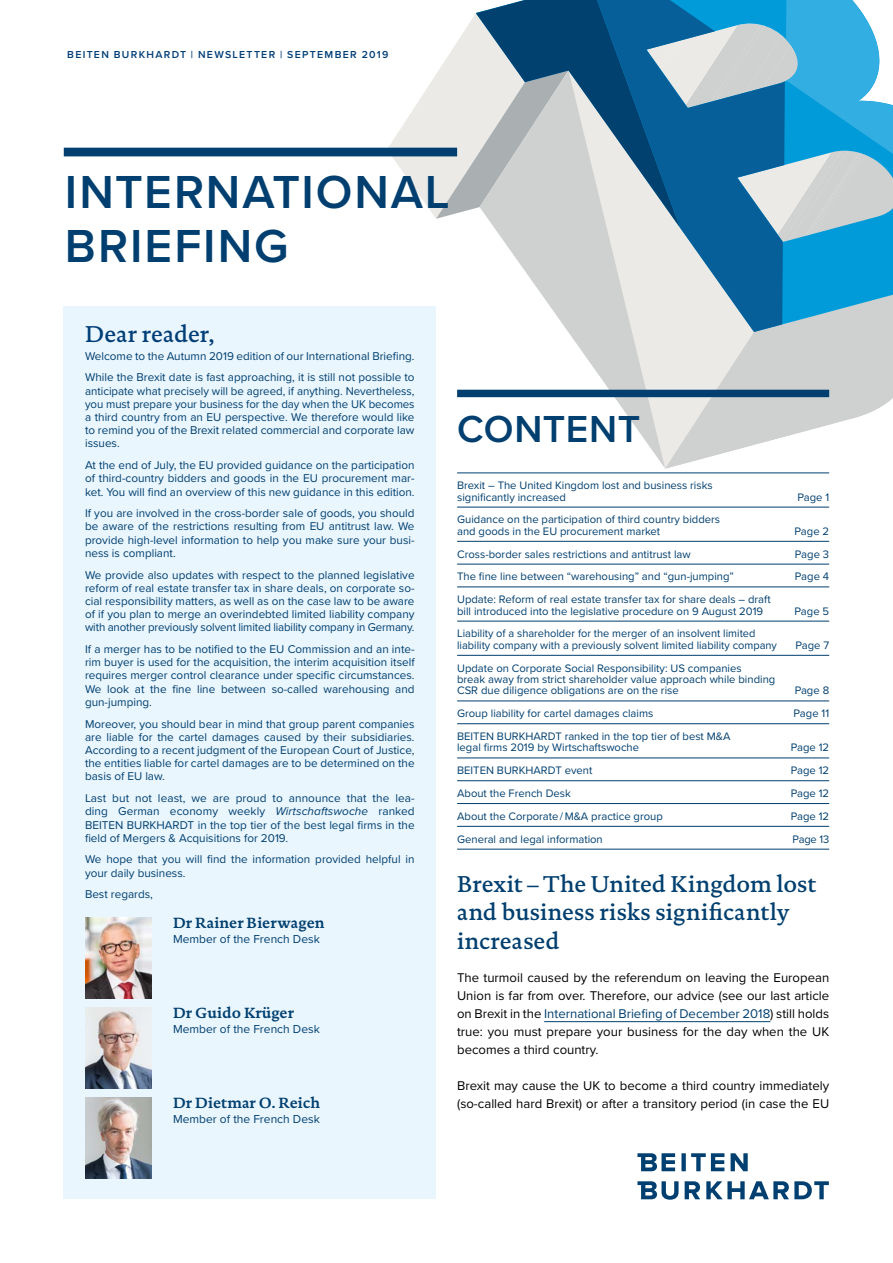
<style>
.page{position:relative;width:893px;height:1263px;background:#fff}
.page>*{position:absolute;margin:0;border:0;box-sizing:border-box;transform-origin:0 0}
.t1{font:600 48px/54px "Proxima Nova";letter-spacing:.04em;color:#003f6f}
.t2{font:600 39px "Proxima Nova";letter-spacing:.005em;color:#003f6f}
.t3{font:500 23.25px/28.5px "DTL Documenta TOT";letter-spacing:.005em;color:#003f6f}
.t4{font:500 23.25px "DTL Documenta TOT";letter-spacing:.005em;color:#003e77}
.t5{font:700 15px "DTL Documenta TOT";color:#003f6f}
.t6{font:13.2px/18px "Proxima Nova";color:#000;text-align:justify}
.t7{font:12px "Proxima Nova";color:#003f6f}
.t8{font:11.7px/13.2px "Proxima Nova";color:#003f6f;text-align:justify}
.t9{font:11.25px/11.4px "Proxima Nova";color:#003f6f}
.t10{font:600 10.5px "Proxima Nova";letter-spacing:.125em;color:#003e77}
.s1{font-style:italic}
.s2{color:#003f6f}
</style>
<div class="page">
<svg style="left:387px;top:0;width:506px;height:469px"></svg>
<svg style="left:476px;top:0;width:115px;height:228px;background:#95a8b5"></svg>
<svg style="left:591px;top:0;width:194px;height:332px;background:#6699b7"></svg>
<div style="left:64px;top:306px;width:372px;height:893px;background:#eaf6fe"></div>
<svg style="left:637px;top:1153px;width:111px;height:18px"></svg>
<svg style="left:637px;top:1181px;width:192px;height:19px"></svg>
<div style="left:64px;top:148px;width:393px;height:8px;background:#003f6f"></div>
<hr style="left:544px;top:1021px;width:226px;height:1px;background:#003f6f">
<hr style="left:457px;top:472px;width:372px;height:1px;background:#003f6f">
<hr style="left:457px;top:507px;width:372px;height:1px;background:#003f6f">
<hr style="left:457px;top:541px;width:372px;height:1px;background:#003f6f">
<hr style="left:457px;top:564px;width:372px;height:1px;background:#003f6f">
<hr style="left:457px;top:586px;width:372px;height:1px;background:#003f6f">
<hr style="left:457px;top:621px;width:372px;height:1px;background:#003f6f">
<hr style="left:457px;top:655px;width:372px;height:1px;background:#003f6f">
<hr style="left:457px;top:700px;width:372px;height:1px;background:#003f6f">
<hr style="left:457px;top:723px;width:372px;height:1px;background:#003f6f">
<hr style="left:457px;top:757px;width:372px;height:1px;background:#003f6f">
<hr style="left:457px;top:780px;width:372px;height:1px;background:#003f6f">
<hr style="left:457px;top:803px;width:372px;height:1px;background:#003f6f">
<hr style="left:457px;top:826px;width:372px;height:1px;background:#003f6f">
<hr style="left:457px;top:849px;width:372px;height:1px;background:#003f6f">
<div style="left:457px;top:390px;width:372px;height:7px;background:#003f6f"></div>
<img style="left:85px;top:1008px;width:66px;height:81px">
<img style="left:85px;top:1098px;width:66px;height:81px">
<img style="left:85px;top:918px;width:66px;height:81px">
<p class="t10" style="left:67px;top:47px;width:323px">BEITEN BURKHARDT | NEWSLETTER | SEPTEMBER 2019</p>
<h1 class="t1" style="left:65px;top:163px;width:386px">INTERNATIONAL<br>BRIEFING</h1>
<h3 class="t4" style="left:85px;top:320px;width:131px">Dear reader,</h3>
<p class="t8" style="left:85px;top:344px;width:331px;line-height:21.8px">Welcome to the Autumn 2019 edition of our International Briefing.<br>While the Brexit date is fast approaching, it is still not possible to</p>
<p class="t8" style="left:85px;top:384px;width:331px">anticipate what precisely will be agreed, if anything. Nevertheless, you must prepare your business for the day when the UK becomes a third country from an EU perspective. We therefore would like to remind you of the Brexit related commercial and corporate law issues.</p>
<p class="t8" style="left:85px;top:458px;width:331px">At the end of July, the EU provided guidance on the participation of third-country bidders and goods in the EU procurement mar&shy;ket. You will find an overview of this new guidance in this edition.</p>
<p class="t8" style="left:85px;top:506px;width:331px">If you are involved in the cross-border sale of goods, you should be aware of the restrictions resulting from EU antitrust law. We provide high-level information to help you make sure your busi&shy;ness is compliant.</p>
<p class="t8" style="left:85px;top:567px;width:331px">We provide also updates with respect to the planned legislative reform of real estate transfer tax in share deals, on corporate so&shy;cial responsibility matters, as well as on the case law to be aware of if you plan to merge an overindebted limited liability company with another previously solvent limited liability company in Germany.</p>
<p class="t8" style="left:85px;top:642px;width:331px">If a merger has to be notified to the EU Commission and an inte&shy;rim buyer is used for the acquisition, the interim acquisition itself requires merger control clearance under specific circumstances.<br>We look at the fine line between so-called warehousing and gun-jumping.</p>
<p class="t8" style="left:85px;top:716px;width:331px">Moreover, you should bear in mind that group parent companies are liable for the cartel damages caused by their subsidiaries.<br>According to a recent judgment of the European Court of Justice, the entities liable for cartel damages are to be determined on the basis of EU law.</p>
<p class="t8" style="left:85px;top:791px;width:331px">Last but not least, we are proud to announce that the lea&shy;ding German economy weekly <span class="s1">Wirtschaftswoche</span> ranked BEITEN BURKHARDT in the top tier of the best legal firms in the field of Mergers &amp; Acquisitions for 2019.</p>
<p class="t8" style="left:85px;top:852px;width:331px">We hope that you will find the information provided helpful in your daily business.</p>
<p class="t8" style="left:85px;top:887px;width:69px">Best regards,</p>
<p class="t5" style="left:173px;top:913px;width:153px">Dr Rainer Bierwagen</p>
<p class="t7" style="left:173px;top:930px;width:148px">Member of the French Desk</p>
<p class="t5" style="left:173px;top:1003px;width:122px">Dr Guido Krüger</p>
<p class="t7" style="left:173px;top:1020px;width:148px">Member of the French Desk</p>
<p class="t5" style="left:173px;top:1093px;width:149px">Dr Dietmar O. Reich</p>
<p class="t7" style="left:173px;top:1110px;width:148px">Member of the French Desk</p>
<h2 class="t2" style="left:457px;top:400px;width:185px">CONTENT</h2>
<p class="t9" style="left:457px;top:479px;width:257px">Brexit – The United Kingdom lost and business risks significantly increased</p>
<p class="t9" style="left:797px;top:491px;width:33px">Page 1</p>
<p class="t9" style="left:457px;top:513px;width:264px">Guidance on the participation of third country bidders and goods in the EU procurement market</p>
<p class="t9" style="left:795px;top:525px;width:36px">Page 2</p>
<p class="t9" style="left:457px;top:548px;width:235px">Cross-border sales restrictions and antitrust law</p>
<p class="t9" style="left:795px;top:548px;width:36px">Page 3</p>
<p class="t9" style="left:457px;top:570px;width:278px">The fine line between “warehousing” and “gun-jumping”</p>
<p class="t9" style="left:795px;top:570px;width:36px">Page 4</p>
<p class="t9" style="left:457px;top:593px;width:315px">Update: Reform of real estate transfer tax for share deals – draft bill introduced into the legislative procedure on 9 August 2019</p>
<p class="t9" style="left:794px;top:605px;width:36px">Page 5</p>
<p class="t9" style="left:457px;top:627px;width:321px">Liability of a shareholder for the merger of an insolvent limited liability company with a previously solvent limited liability company</p>
<p class="t9" style="left:795px;top:639px;width:35px">Page 7</p>
<p class="t9" style="left:457px;top:662px;width:320px">Update on Corporate Social Responsibility: US companies<br>break away from strict shareholder value approach while binding<br>CSR due diligence obligations are on the rise</p>
<p class="t9" style="left:795px;top:684px;width:36px">Page 8</p>
<p class="t9" style="left:457px;top:707px;width:198px">Group liability for cartel damages claims</p>
<p class="t9" style="left:794px;top:707px;width:37px">Page 11</p>
<p class="t9" style="left:457px;top:730px;width:275px">BEITEN BURKHARDT ranked in the top tier of best M&amp;A legal firms 2019 by Wirtschaftswoche</p>
<p class="t9" style="left:791px;top:741px;width:40px">Page 12</p>
<p class="t9" style="left:457px;top:764px;width:137px">BEITEN BURKHARDT event</p>
<p class="t9" style="left:791px;top:764px;width:40px">Page 12</p>
<p class="t9" style="left:457px;top:787px;width:115px">About the French Desk</p>
<p class="t9" style="left:791px;top:787px;width:40px">Page 12</p>
<p class="t9" style="left:457px;top:810px;width:207px">About the Corporate / M&amp;A practice group</p>
<p class="t9" style="left:791px;top:810px;width:40px">Page 12</p>
<p class="t9" style="left:457px;top:833px;width:147px">General and legal information</p>
<p class="t9" style="left:792px;top:833px;width:38px">Page 13</p>
<h3 class="t3" style="left:457px;top:869px;width:360px">Brexit – The United Kingdom lost and business risks significantly increased</h3>
<p class="t6" style="left:457px;top:968px;width:374px">The turmoil caused by the referendum on leaving the European Union is far from over. Therefore, our advice (see our last article on Brexit in the <span class="s2">International Briefing of December 2018</span>) still holds true: you must prepare your business for the day when the UK becomes a third country.</p>
<p class="t6" style="left:457px;top:1076px;width:374px">Brexit may cause the UK to become a third country immediately (so-called hard Brexit) or after a transitory period (in case the EU</p>
</div>
